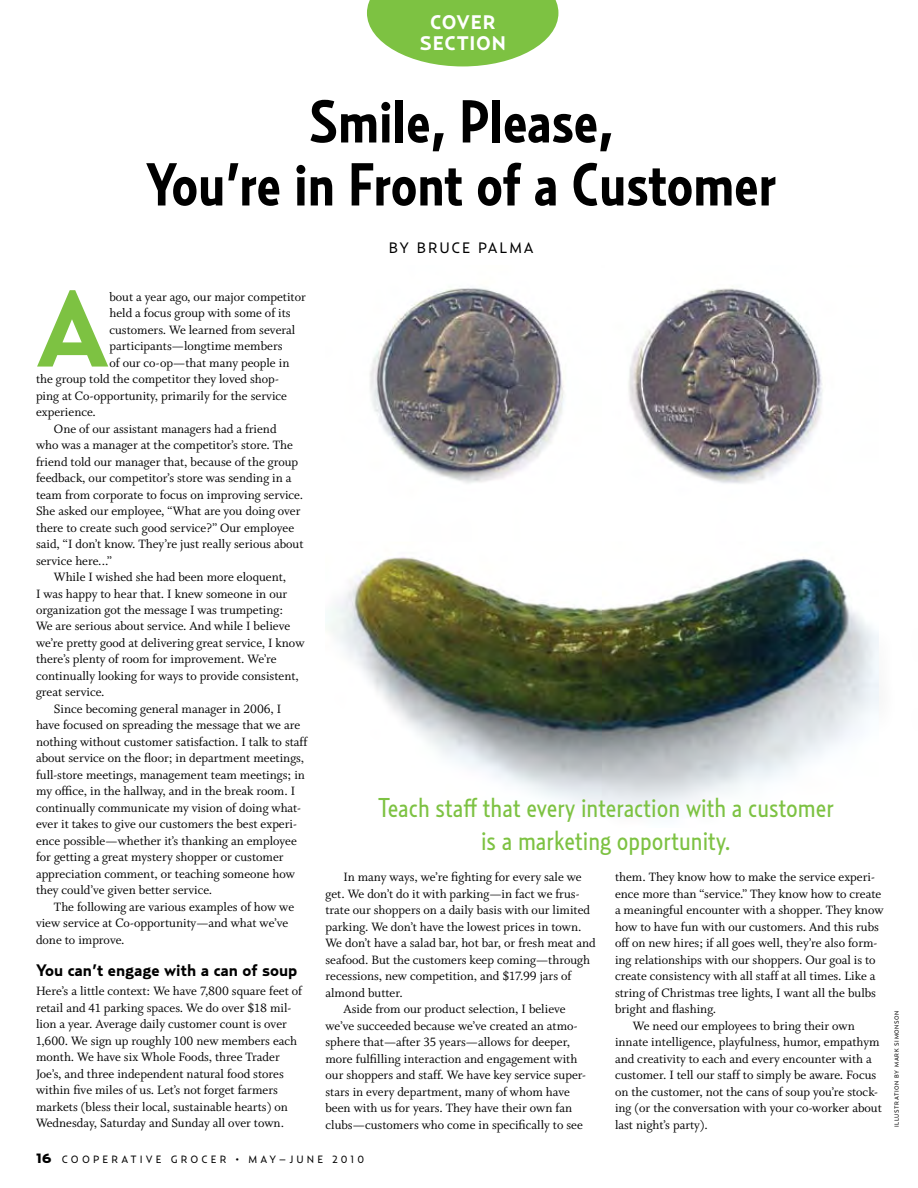
<style>
.page{position:relative;width:918px;height:1188px;background:#fff}
.page>*{position:absolute;margin:0;border:0;box-sizing:border-box;transform-origin:0 0}
.t1{font:700 107.1px "Relay";color:#7dc242}
.t2{font:700 60px/63px "Relay Cond";color:#000;text-align:center}
.t3{font:27px/33px "Relay Cond";color:#7dc242;text-align:center}
.t4{font:700 19.5px/21px "Relay";letter-spacing:.04em;color:#fff;text-align:center}
.t5{font:700 16.5px "Relay";letter-spacing:-.005em;color:#000}
.t6{font:15px "Relay";letter-spacing:.12em;color:#000}
.t7{font:13.5px/16.5px "Whitman Roman LF";color:#000}
.t8{font:10.5px "Relay";letter-spacing:.3em;color:#000}
.t9{font:6px "Relay";letter-spacing:.1em;color:#000}
.s1{font-family:"Relay Wide";font-weight:900;font-size:13.5px}
.s2{font-family:"Proxima Nova"}
</style>
<div class="page">
<svg style="left:367px;top:0;width:191px;height:66px"></svg>
<img style="left:326px;top:286px;width:553px;height:532px">
<h3 class="t4" style="left:420px;top:11px;width:84px">cover section</h3>
<h2 class="t2" style="left:146px;top:89px;width:632px">Smile, Please,<br>You’re in Front of a Customer</h2>
<p class="t6" style="left:389px;top:238px;width:146px">BY BRUCE PALMA</p>
<h1 class="t1" style="left:36px;top:264px;width:73px">A</h1>
<p class="t7" style="left:109px;top:288px;width:198px">bout a year ago, our major competitor</p>
<p class="t7" style="left:109px;top:305px;width:183px">held a focus group with some of its</p>
<p class="t7" style="left:109px;top:321px;width:187px">customers. We learned from several</p>
<p class="t7" style="left:109px;top:338px;width:175px">participants—longtime members</p>
<p class="t7" style="left:109px;top:354px;width:181px">of our co-op—that many people in</p>
<p class="t7" style="left:36px;top:371px;width:244px">the group told the competitor they loved shop-</p>
<p class="t7" style="left:36px;top:387px;width:253px">ping at Co-opportunity, primarily for the service</p>
<p class="t7" style="left:36px;top:404px;width:62px">experience.</p>
<p class="t7" style="left:54px;top:420px;width:224px">One of our assistant managers had a friend</p>
<p class="t7" style="left:36px;top:437px;width:259px">who was a manager at the competitor’s store. The</p>
<p class="t7" style="left:36px;top:453px;width:264px">friend told our manager that, because of the group</p>
<p class="t7" style="left:36px;top:470px;width:257px">feedback, our competitor’s store was sending in a</p>
<p class="t7" style="left:36px;top:486px;width:269px">team from corporate to focus on improving service.</p>
<p class="t7" style="left:36px;top:503px;width:266px">She asked our employee, “What are you doing over</p>
<p class="t7" style="left:36px;top:519px;width:260px">there to create such good service?” Our employee</p>
<p class="t7" style="left:36px;top:536px;width:269px">said, “I don’t know. They’re just really serious about</p>
<p class="t7" style="left:36px;top:552px;width:77px">service here...”</p>
<p class="t7" style="left:54px;top:569px;width:234px">While I wished she had been more eloquent,</p>
<p class="t7" style="left:36px;top:585px;width:253px">I was happy to hear that. I knew someone in our</p>
<p class="t7" style="left:36px;top:602px;width:249px">organization got the message I was trumpeting:</p>
<p class="t7" style="left:36px;top:618px;width:256px">We are serious about service. And while I believe</p>
<p class="t7" style="left:36px;top:635px;width:270px">we’re pretty good at delivering great service, I know</p>
<p class="t7" style="left:36px;top:651px;width:242px">there’s plenty of room for improvement. We’re</p>
<p class="t7" style="left:36px;top:668px;width:264px">continually looking for ways to provide consistent,</p>
<p class="t7" style="left:36px;top:684px;width:70px">great service.</p>
<p class="t7" style="left:54px;top:701px;width:229px">Since becoming general manager in 2006, I</p>
<p class="t7" style="left:36px;top:717px;width:266px">have focused on spreading the message that we are</p>
<p class="t7" style="left:36px;top:734px;width:273px">nothing without customer satisfaction. I talk to staff</p>
<p class="t7" style="left:36px;top:750px;width:270px">about service on the floor; in department meetings,</p>
<p class="t7" style="left:36px;top:767px;width:270px">full-store meetings, management team meetings; in</p>
<p class="t7" style="left:36px;top:783px;width:261px">my office, in the hallway, and in the break room. I</p>
<p class="t7" style="left:36px;top:800px;width:266px">continually communicate my vision of doing what-</p>
<p class="t7" style="left:36px;top:816px;width:262px">ever it takes to give our customers the best experi-</p>
<p class="t7" style="left:36px;top:833px;width:262px">ence possible—whether it’s thanking an employee</p>
<p class="t7" style="left:36px;top:849px;width:249px">for getting a great mystery shopper or customer</p>
<p class="t7" style="left:36px;top:866px;width:260px">appreciation comment, or teaching someone how</p>
<p class="t7" style="left:36px;top:882px;width:178px">they could’ve given better service.</p>
<p class="t7" style="left:54px;top:899px;width:242px">The following are various examples of how we</p>
<p class="t7" style="left:36px;top:915px;width:254px">view service at Co-opportunity—and what we’ve</p>
<p class="t7" style="left:36px;top:932px;width:90px">done to improve.</p>
<p class="t5" style="left:36px;top:960px;width:263px">You can’t engage with a can of soup</p>
<p class="t7" style="left:36px;top:983px;width:268px">Here’s a little context: We have 7,800 square feet of retail and 41 parking spaces. We do over $18 mil&shy;lion a year. Average daily customer count is over 1,600. We sign up roughly 100 new members each month. We have six Whole Foods, three Trader Joe’s, and three independent natural food stores within five miles of us. Let’s not forget farmers markets (bless their local, sustainable hearts) on Wednesday, Saturday and Sunday all over town.</p>
<h3 class="t3" style="left:378px;top:790px;width:458px">Teach staff that every interaction with a customer is a marketing opportunity.</h3>
<p class="t7" style="left:344px;top:869px;width:240px">In many ways, we’re fighting for every sale we</p>
<p class="t7" style="left:326px;top:886px;width:255px">get. We don’t do it with parking—in fact we frus-</p>
<p class="t7" style="left:326px;top:902px;width:266px">trate our shoppers on a daily basis with our limited</p>
<p class="t7" style="left:326px;top:919px;width:257px">parking. We don’t have the lowest prices in town.</p>
<p class="t7" style="left:326px;top:935px;width:272px">We don’t have a salad bar, hot bar, or fresh meat and</p>
<p class="t7" style="left:326px;top:952px;width:266px">seafood. But the customers keep coming—through</p>
<p class="t7" style="left:326px;top:968px;width:247px">recessions, new competition, and $17.99 jars of</p>
<p class="t7" style="left:326px;top:985px;width:79px">almond butter.</p>
<p class="t7" style="left:344px;top:1001px;width:224px">Aside from our product selection, I believe</p>
<p class="t7" style="left:326px;top:1018px;width:254px">we’ve succeeded because we’ve created an atmo-</p>
<p class="t7" style="left:326px;top:1034px;width:246px">sphere that—after 35 years—allows for deeper,</p>
<p class="t7" style="left:326px;top:1051px;width:253px">more fulfilling interaction and engagement with</p>
<p class="t7" style="left:326px;top:1067px;width:262px">our shoppers and staff. We have key service super-</p>
<p class="t7" style="left:326px;top:1084px;width:246px">stars in every department, many of whom have</p>
<p class="t7" style="left:326px;top:1100px;width:248px">been with us for years. They have their own fan</p>
<p class="t7" style="left:326px;top:1117px;width:259px">clubs—customers who come in specifically to see</p>
<p class="t7" style="left:615px;top:869px;width:261px">them. They know how to make the service experi-</p>
<p class="t7" style="left:615px;top:886px;width:268px">ence more than “service.” They know how to create</p>
<p class="t7" style="left:615px;top:902px;width:270px">a meaningful encounter with a shopper. They know</p>
<p class="t7" style="left:615px;top:919px;width:266px">how to have fun with our customers. And this rubs</p>
<p class="t7" style="left:615px;top:935px;width:264px">off on new hires; if all goes well, they’re also form-</p>
<p class="t7" style="left:615px;top:951px;width:262px">ing relationships with our shoppers. Our goal is to</p>
<p class="t7" style="left:615px;top:968px;width:262px">create consistency with all staff at all times. Like a</p>
<p class="t7" style="left:615px;top:984px;width:263px">string of Christmas tree lights, I want all the bulbs</p>
<p class="t7" style="left:615px;top:1001px;width:103px">bright and flashing.</p>
<p class="t7" style="left:633px;top:1017px;width:223px">We need our employees to bring their own</p>
<p class="t7" style="left:615px;top:1034px;width:266px">innate intelligence, playfulness, humor, empathym</p>
<p class="t7" style="left:615px;top:1050px;width:258px">and creativity to each and every encounter with a</p>
<p class="t7" style="left:615px;top:1067px;width:263px">customer. I tell our staff to simply be aware. Focus</p>
<p class="t7" style="left:615px;top:1083px;width:265px">on the customer, not the cans of soup you’re stock-</p>
<p class="t7" style="left:615px;top:1100px;width:268px">ing (or the conversation with your co-worker about</p>
<p class="t7" style="left:615px;top:1116px;width:95px">last night’s party).</p>
<p class="t8" style="left:36px;top:1153px;width:330px"><span class="s1">16</span> COOPERATIVE GROC ER <span class="s2">•</span> MAY–JUNE 2010</p>
<p class="t9" style="left:893px;top:1127px;width:118px;rotate:-90deg">ILLUSTRATION BY MARK SIMONSON</p>
</div>
